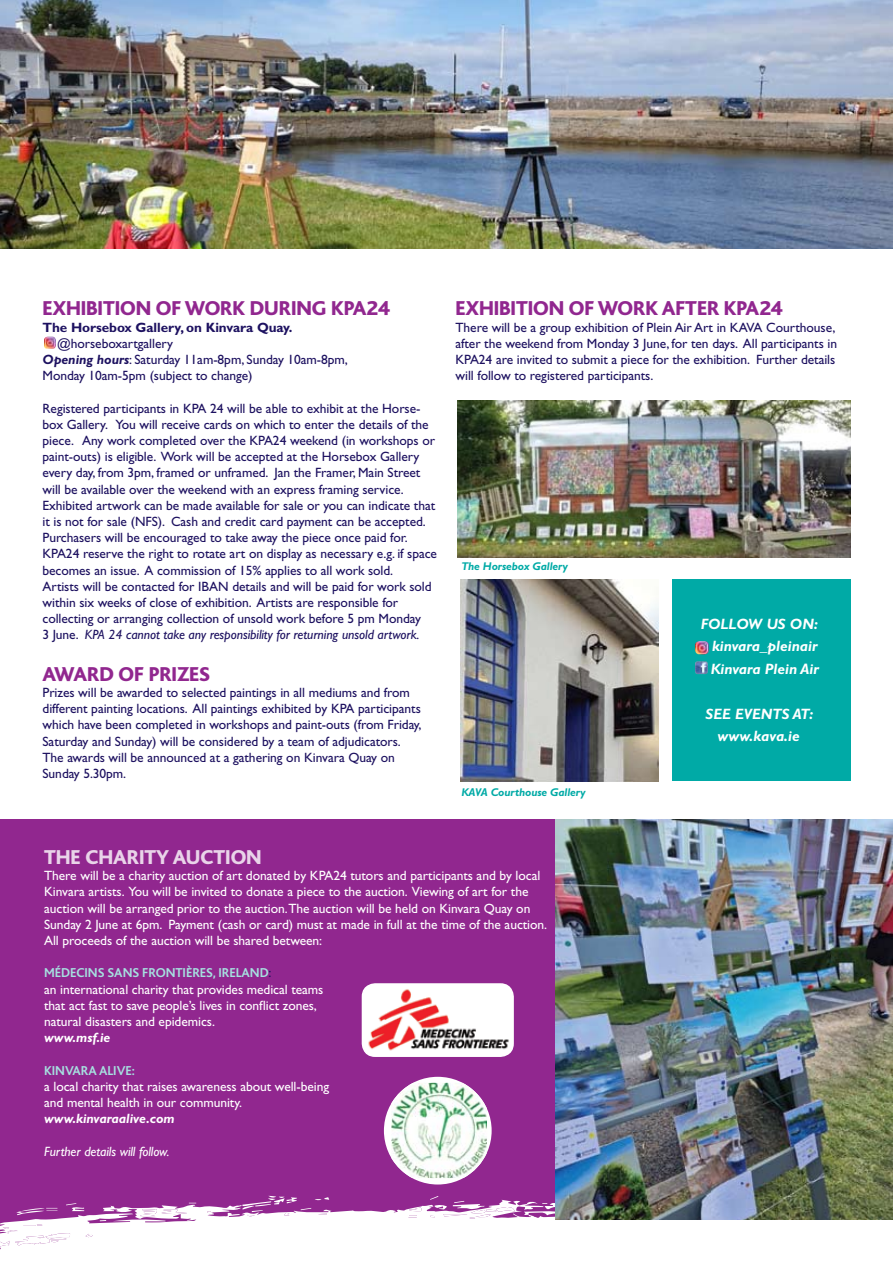
<style>
.page{position:relative;width:893px;height:1263px;background:#fff}
.page>*{position:absolute;margin:0;border:0;box-sizing:border-box;transform-origin:0 0}
.t1{font:800 21px "Bliss";letter-spacing:-.005em;color:#91278f}
.t2{font:800 21px "Bliss";letter-spacing:-.005em;color:#e9d4e9}
.t3{font:italic 700 15px/22.5px "Gill Sans";color:#fff;text-align:justify}
.t4{font:13.5px/16.2px "Gill Sans";letter-spacing:-.005em;color:#1d1160}
.t5{font:13.5px/16.2px "Gill Sans";letter-spacing:-.005em;color:#fff}
.t6{font:700 13.5px "Bliss";letter-spacing:-.005em;color:#a6e1e0}
.t7{font:700 13.5px "Gill Sans";letter-spacing:-.005em;color:#1d1160}
.t8{font:italic 700 13.5px "Gill Sans";color:#fff}
.t9{font:italic 13.5px "Gill Sans";letter-spacing:-.005em;color:#fff}
.t10{font:italic 700 11.25px "Gill Sans";letter-spacing:-.01em;color:#00aaa6}
.s1{font-weight:700;font-style:italic}
.s2{font-style:italic}
.s3{font-family:"Gill Sans";font-weight:400;color:#1d1160}
</style>
<div class="page">
<div style="left:0;top:820px;width:563px;height:430px;background:#91278f"></div>
<svg style="left:0;top:1200px;width:563px;height:50px;fill:#fff"></svg>
<svg style="left:16px;top:1207px;width:41px;height:8px"></svg>
<svg style="left:66px;top:1203px;width:18px;height:8px"></svg>
<svg style="left:140px;top:1203px;width:56px;height:13px"></svg>
<svg style="left:85px;top:1234px;width:8px;height:3px"></svg>
<svg style="left:409px;top:1207px;width:13px;height:11px"></svg>
<svg style="left:207px;top:1210px;width:4px;height:4px"></svg>
<svg style="left:0;top:1224px;width:70px;height:24px;background:#faf6fa"></svg>
<svg style="left:242px;top:1196px;width:87px;height:22px"></svg>
<svg style="left:430px;top:1196px;width:85px;height:22px"></svg>
<svg style="left:524px;top:1193px;width:32px;height:26px"></svg>
<img style="left:556px;top:819px;width:337px;height:401px">
<div style="left:384px;top:1077px;width:108px;height:107px;background:#fff;border-radius:50%"></div>
<img style="left:391px;top:1083px;width:96px;height:95px">
<img style="left:362px;top:984px;width:151px;height:72px">
<div style="left:362px;top:983px;width:152px;height:74px;border:2px solid #fff;border-radius:13px"></div>
<img style="left:458px;top:400px;width:392px;height:157px">
<svg style="left:44px;top:337px;width:12px;height:11px"></svg>
<img style="left:0;top:0;width:893px;height:249px">
<img style="left:460px;top:580px;width:198px;height:201px">
<div style="left:672px;top:580px;width:178px;height:201px;background:#00aaa6"></div>
<img style="left:695px;top:641px;width:14px;height:13px">
<svg style="left:695px;top:661px;width:13px;height:13px"></svg>
<h1 class="t1" style="left:43px;top:298px;width:349px">EXHIBITION OF WORK DURING KPA24</h1>
<p class="t7" style="left:43px;top:319px;width:252px">The Horsebox Gallery, on Kinvara Quay.</p>
<p class="t4" style="left:43px;top:335px;width:307px;text-indent:15px">@horseboxartgallery<br><span class="s1">Opening hours</span>: Saturday 11am-8pm, Sunday 10am-8pm,<br>Monday 10am-5pm (subject to change)</p>
<p class="t4" style="left:43px;top:400px;width:396px">Registered participants in KPA 24 will be able to exhibit at the Horse&shy;box Gallery. You will receive cards on which to enter the details of the piece. Any work completed over the KPA24 weekend (in workshops or paint-outs) is eligible. Work will be accepted at the Horsebox Gallery every day, from 3pm, framed or unframed. Jan the Framer, Main Street will be available over the weekend with an express framing service.<br>Exhibited artwork can be made available for sale or you can indicate that it is not for sale (NFS). Cash and credit card payment can be accepted.<br>Purchasers will be encouraged to take away the piece once paid for.<br>KPA24 reserve the right to rotate art on display as necessary e.g. if space becomes an issue. A commission of 15% applies to all work sold.<br>Artists will be contacted for IBAN details and will be paid for work sold within six weeks of close of exhibition. Artists are responsible for collecting or arranging collection of unsold work before 5 pm Monday<br>3 June. <span class="s2">KPA 24 cannot take any responsibility for returning unsold artwork.</span></p>
<h1 class="t1" style="left:43px;top:663px;width:169px">AWARD OF PRIZES</h1>
<p class="t4" style="left:43px;top:684px;width:381px">Prizes will be awarded to selected paintings in all mediums and from different painting locations. All paintings exhibited by KPA participants which have been completed in workshops and paint-outs (from Friday, Saturday and Sunday) will be considered by a team of adjudicators.<br>The awards will be announced at a gathering on Kinvara Quay on Sunday 5.30pm.</p>
<h1 class="t1" style="left:455px;top:298px;width:329px">EXHIBITION OF WORK AFTER KPA24</h1>
<p class="t4" style="left:455px;top:319px;width:383px">There will be a group exhibition of Plein Air Art in KAVA Courthouse, after the weekend from Monday 3 June, for ten days. All participants in KPA24 are invited to submit a piece for the exhibition. Further details will follow to registered participants.</p>
<p class="t10" style="left:461px;top:560px;width:108px">The Horsebox Gallery</p>
<p class="t10" style="left:461px;top:786px;width:8px">KAVA</p>
<p class="t10" style="left:491px;top:786px;width:97px">Courthouse Gallery</p>
<p class="t3" style="left:711px;top:613px;width:110px;text-indent:-10px">Follow us on: kinvara_pleinair Kinvara Plein Air</p>
<p class="t3" style="left:705px;top:703px;width:109px;text-align:center">See events at: www.kava.ie</p>
<h1 class="t2" style="left:44px;top:846px;width:219px">THE CHARITY AUCTION</h1>
<p class="t5" style="left:44px;top:867px;width:505px">There will be a charity auction of art donated by KPA24 tutors and participants and by local Kinvara artists. You will be invited to donate a piece to the auction. Viewing of art for the auction will be arranged prior to the auction.The auction will be held on Kinvara Quay on Sunday 2 June at 6pm. Payment (cash or card) must at made in full at the time of the auction.<br>All proceeds of the auction will be shared between:</p>
<p class="t6" style="left:44px;top:966px;width:229px">MÉDECINS SANS FRONTIÈRES, IRELAND<span class="s3">:</span></p>
<p class="t5" style="left:44px;top:981px;width:281px">an international charity that provides medical teams that act fast to save people’s lives in conflict zones, natural disasters and epidemics.</p>
<p class="t8" style="left:44px;top:1030px;width:68px">www.msf.ie</p>
<p class="t6" style="left:44px;top:1063px;width:92px">KINVARA ALIVE:</p>
<p class="t5" style="left:44px;top:1078px;width:287px">a local charity that raises awareness about well-being and mental health in our community.</p>
<p class="t8" style="left:44px;top:1111px;width:132px">www.kinvaraalive.com</p>
<p class="t9" style="left:44px;top:1143px;width:127px">Further details will follow.</p>
</div>
